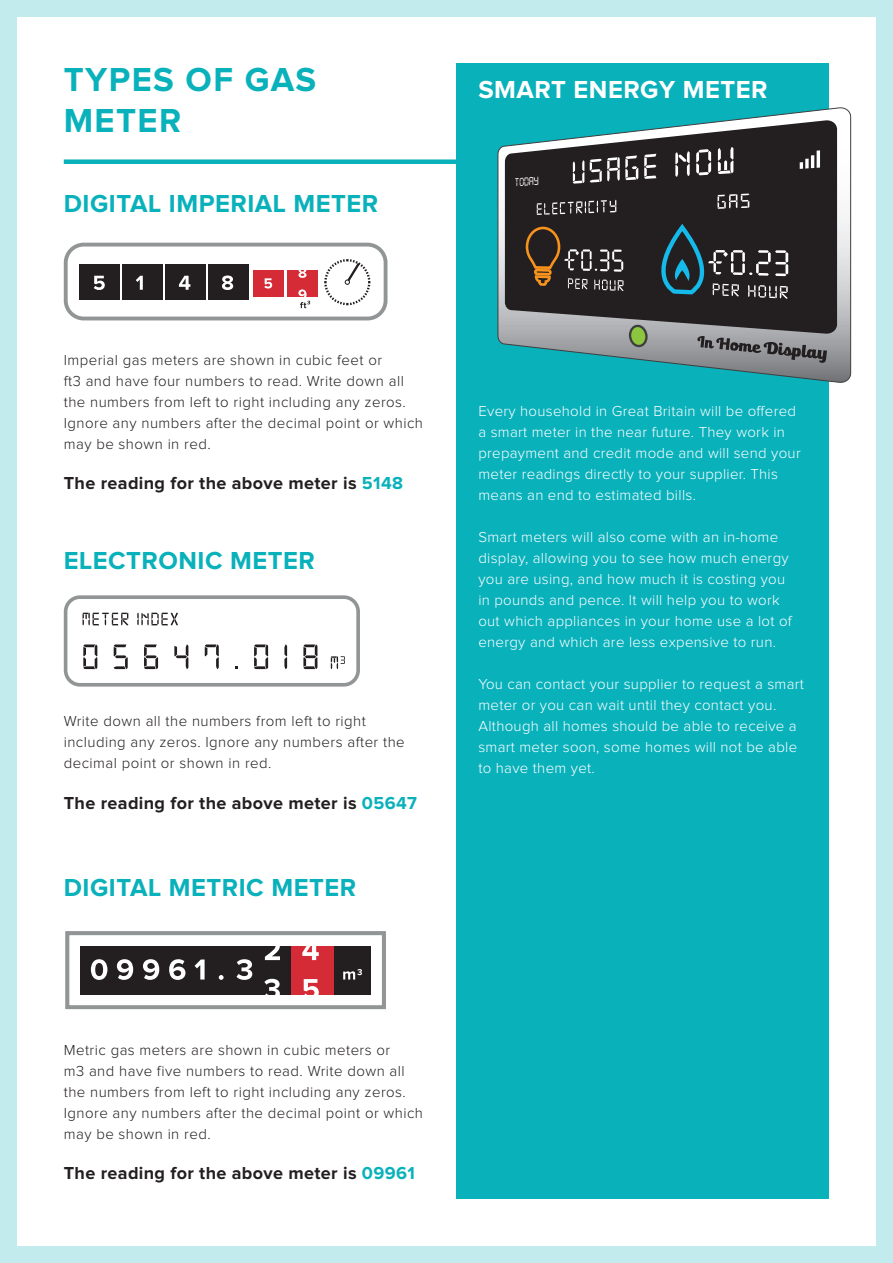
<style>
.page{position:relative;width:893px;height:1263px;background:#c2ebee}
.page>*{position:absolute;margin:0;border:0;box-sizing:border-box;transform-origin:0 0}
.t1{font:700 34.5px/41.4px "Proxima Nova";letter-spacing:.04em;color:#09b1bb}
.t2{font:700 25.5px "Proxima Nova";letter-spacing:.02em;color:#09b1bb}
.t3{font:700 25.5px "Proxima Nova";letter-spacing:.02em;color:#fff}
.t4{font:700 18px "Proxima Nova";letter-spacing:.02em;color:#231f20}
.t5{font:300 15px/21px "Proxima Nova";letter-spacing:.02em;color:#fff}
.t6{font:300 15px/21px "Proxima Nova";letter-spacing:.03em;color:#231f20}
.s1{color:#09b1bb}
</style>
<div class="page">
<div style="left:17px;top:17px;width:859px;height:1228px;background:#fff"></div>
<div style="left:456px;top:64px;width:373px;height:1135px;background:#09b1bb"></div>
<div style="left:64px;top:159px;width:463px;height:5px;background:#09b1bb"></div>
<div style="left:64px;top:595px;width:296px;height:92px;border:4px solid #929595;border-radius:14px"></div>
<svg style="left:83px;top:613px;width:45px;height:12px"></svg>
<svg style="left:137px;top:613px;width:41px;height:12px"></svg>
<svg style="left:331px;top:656px;width:14px;height:13px"></svg>
<svg style="left:83px;top:644px;width:14px;height:25px"></svg>
<svg style="left:114px;top:644px;width:14px;height:25px"></svg>
<svg style="left:144px;top:644px;width:14px;height:25px"></svg>
<svg style="left:174px;top:644px;width:14px;height:25px"></svg>
<svg style="left:205px;top:644px;width:14px;height:25px"></svg>
<svg style="left:254px;top:644px;width:14px;height:25px"></svg>
<svg style="left:284px;top:644px;width:3px;height:25px"></svg>
<svg style="left:303px;top:644px;width:14px;height:25px"></svg>
<div style="left:64px;top:243px;width:323px;height:77px;border:4px solid #929595;border-radius:18px"></div>
<svg style="left:324px;top:259px;width:47px;height:47px"></svg>
<div style="left:253px;top:270px;width:31px;height:27px;background:#d52b36"></div>
<div style="left:288px;top:270px;width:30px;height:27px;background:#d52b36"></div>
<div style="left:80px;top:265px;width:40px;height:35px;background:#231f20"></div>
<svg style="left:94px;top:276px;width:11px;height:14px"></svg>
<div style="left:122px;top:265px;width:41px;height:35px;background:#231f20"></div>
<svg style="left:136px;top:276px;width:7px;height:14px"></svg>
<div style="left:165px;top:265px;width:40px;height:35px;background:#231f20"></div>
<svg style="left:179px;top:276px;width:11px;height:14px"></svg>
<div style="left:208px;top:265px;width:40px;height:35px;background:#231f20"></div>
<svg style="left:222px;top:275px;width:11px;height:15px"></svg>
<svg style="left:264px;top:278px;width:8px;height:10px"></svg>
<svg style="left:298px;top:270px;width:8px;height:8px"></svg>
<svg style="left:298px;top:289px;width:12px;height:19px"></svg>
<div style="left:65px;top:931px;width:321px;height:78px;background:#fff;border:4px solid #929595"></div>
<div style="left:80px;top:946px;width:291px;height:48px;background:#231f20"></div>
<svg style="left:91px;top:959px;width:16px;height:21px"></svg>
<svg style="left:117px;top:959px;width:16px;height:21px"></svg>
<svg style="left:143px;top:959px;width:16px;height:21px"></svg>
<svg style="left:169px;top:959px;width:16px;height:21px"></svg>
<svg style="left:195px;top:959px;width:10px;height:20px"></svg>
<svg style="left:219px;top:975px;width:5px;height:5px"></svg>
<svg style="left:236px;top:959px;width:16px;height:21px"></svg>
<svg style="left:264px;top:979px;width:16px;height:16px"></svg>
<svg style="left:264px;top:946px;width:16px;height:14px"></svg>
<svg style="left:343px;top:969px;width:19px;height:10px"></svg>
<div style="left:291px;top:946px;width:42px;height:48px;background:#d52b36"></div>
<svg style="left:302px;top:946px;width:17px;height:14px"></svg>
<svg style="left:303px;top:979px;width:16px;height:16px"></svg>
<svg style="left:497px;top:107px;width:354px;height:276px"></svg>
<svg style="left:505px;top:120px;width:332px;height:214px;background:#383f41"></svg>
<svg style="left:630px;top:325px;width:16px;height:21px"></svg>
<div style="left:629px;top:324px;width:19px;height:24px;border:2px solid #3e3e3f;border-radius:50%"></div>
<svg style="left:573px;top:160px;width:11px;height:24px"></svg>
<svg style="left:590px;top:155px;width:48px;height:27px"></svg>
<svg style="left:644px;top:154px;width:12px;height:25px"></svg>
<svg style="left:675px;top:151px;width:15px;height:26px"></svg>
<svg style="left:696px;top:149px;width:15px;height:26px"></svg>
<svg style="left:718px;top:147px;width:15px;height:27px"></svg>
<svg style="left:515px;top:177px;width:23px;height:9px"></svg>
<svg style="left:537px;top:200px;width:79px;height:15px"></svg>
<svg style="left:717px;top:194px;width:32px;height:15px"></svg>
<svg style="left:800px;top:162px;width:3px;height:7px"></svg>
<svg style="left:805px;top:159px;width:4px;height:10px"></svg>
<svg style="left:811px;top:155px;width:3px;height:13px"></svg>
<hr style="left:817px;top:150px;width:3px;height:18px;background:#fff">
<svg style="left:645px;top:220px;width:143px;height:79px;background:#30393e"></svg>
<svg style="left:524px;top:225px;width:99px;height:66px;background:#433830"></svg>
<svg style="left:697px;top:336px;width:130px;height:27px;background:#7c7c7f"></svg>
<p class="t1" style="left:64px;top:60px;width:254px">TYPES OF GAS<br>METER</p>
<p class="t2" style="left:64px;top:191px;width:316px">DIGITAL IMPERIAL METER</p>
<p class="t3" style="left:478px;top:78px;width:291px">SMART ENERGY METER</p>
<p class="t6" style="left:64px;top:350px;width:361px">Imperial gas meters are shown in cubic feet or<br>ft3 and have four numbers to read. Write down all the numbers from left to right including any zeros.<br>Ignore any numbers after the decimal point or which may be shown in red.</p>
<p class="t4" style="left:64px;top:475px;width:341px">The reading for the above meter is <span class="s1">5148</span></p>
<p class="t2" style="left:64px;top:548px;width:253px">ELECTRONIC METER</p>
<p class="t6" style="left:64px;top:711px;width:343px">Write down all the numbers from left to right including any zeros. Ignore any numbers after the decimal point or shown in red.</p>
<p class="t4" style="left:64px;top:794px;width:355px">The reading for the above meter is <span class="s1">05647</span></p>
<p class="t2" style="left:64px;top:875px;width:294px">DIGITAL METRIC METER</p>
<p class="t5" style="left:478px;top:401px;width:324px">Every household in Great Britain will be offered a smart meter in the near future. They work in prepayment and credit mode and will send your meter readings directly to your supplier. This means an end to estimated bills.</p>
<p class="t5" style="left:478px;top:527px;width:315px">Smart meters will also come with an in-home display, allowing you to see how much energy you are using, and how much it is costing you in pounds and pence. It will help you to work out which appliances in your home use a lot of energy and which are less expensive to run.</p>
<p class="t5" style="left:478px;top:674px;width:327px">You can contact your supplier to request a smart meter or you can wait until they contact you.<br>Although all homes should be able to receive a smart meter soon, some homes will not be able to have them yet.</p>
<p class="t6" style="left:64px;top:1040px;width:361px">Metric gas meters are shown in cubic meters or<br>m3 and have five numbers to read. Write down all the numbers from left to right including any zeros.<br>Ignore any numbers after the decimal point or which may be shown in red.</p>
<p class="t4" style="left:64px;top:1165px;width:352px">The reading for the above meter is <span class="s1">09961</span></p>
</div>
